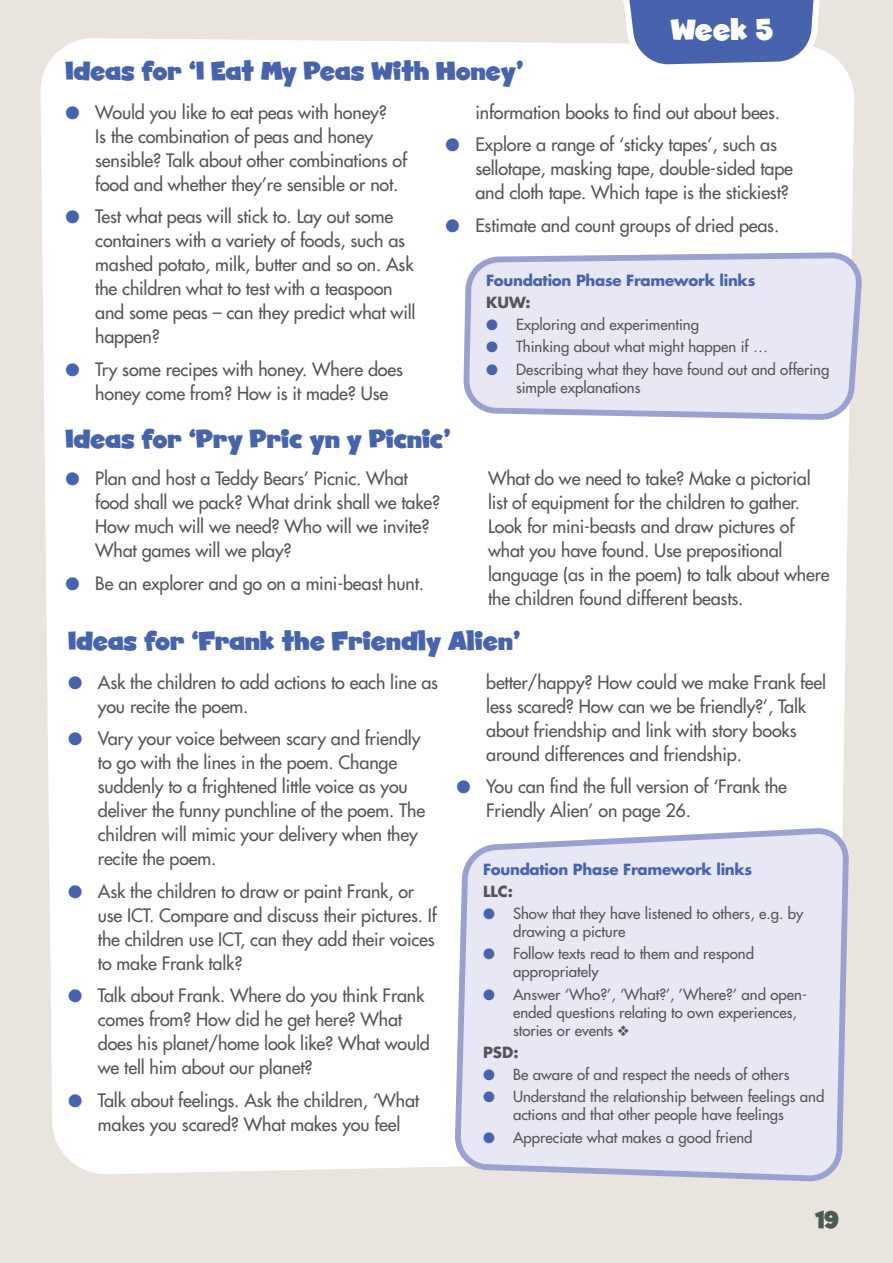
<style>
.page{position:relative;width:893px;height:1263px;background:#e9e5de}
.page>*{position:absolute;margin:0;border:0;box-sizing:border-box;transform-origin:0 0}
.t1{font:31.2px "Ghost Kid AOE";color:#fff}
.Subs{font:27px "Ghost Kid AOE";color:#4863ae}
.t2{font:24px "Ghost Kid AOE";color:#4b5a52}
.Body_2{font:18px/24px "Futura LT";letter-spacing:-.01em;color:#54565a}
.Body_3{font:500 15px/18px "Futura CE";color:#54565a}
.Sub_2{font:700 15px "Futura CE";letter-spacing:-.02em;color:#4863ae}
.Sub_2-2{font:700 15px "Futura CE";color:#54565a}
.Body_3-2{font:700 15px "Futura CE";color:#54565a}
.s1{color:#4863ae}
</style>
<div class="page">
<div style="left:40px;top:38px;width:814px;height:1136px;background:#fff"></div>
<svg style="left:462px;top:249px;width:398px;height:168px;background:#e1e3f1"></svg>
<svg style="left:457px;top:824px;width:395px;height:355px;background:#e3e4f1"></svg>
<svg style="left:619px;top:0;width:204px;height:74px;background:#7b8ec3"></svg>
<p class="Subs" style="left:65px;top:55px;width:460px">Ideas for ‘I Eat My Peas With Honey’</p>
<p class="t1" style="left:671px;top:12px;width:104px">Week 5</p>
<p class="Body_2" style="left:95px;top:100px;width:313px;text-indent:-30px"><span class="s1">●</span> Would you like to eat peas with honey?<br>Is the combination of peas and honey sensible? Talk about other combinations of food and whether they’re sensible or not.</p>
<p class="Body_2" style="left:95px;top:205px;width:322px;text-indent:-30px"><span class="s1">●</span> Test what peas will stick to. Lay out some containers with a variety of foods, such as mashed potato, milk, butter and so on. Ask the children what to test with a teaspoon and some peas – can they predict what will happen?</p>
<p class="Body_2" style="left:95px;top:357px;width:309px;text-indent:-30px"><span class="s1">●</span> Try some recipes with honey. Where does honey come from? How is it made? Use</p>
<p class="Body_2" style="left:475px;top:100px;width:306px">information books to find out about bees.</p>
<p class="Body_2" style="left:475px;top:133px;width:319px;text-indent:-30px"><span class="s1">●</span> Explore a range of ‘sticky tapes’, such as sellotape, masking tape, double-sided tape and cloth tape. Which tape is the stickiest?</p>
<p class="Body_2" style="left:446px;top:213px;width:335px"><span class="s1">●</span> Estimate and count groups of dried peas.</p>
<p class="Sub_2" style="left:486px;top:269px;width:271px">Foundation Phase Framework links</p>
<p class="Sub_2-2" style="left:486px;top:291px;width:46px">KUW:</p>
<p class="Body_3" style="left:486px;top:315px;width:215px"><span class="s1">●</span> Exploring and experimenting</p>
<p class="Body_3" style="left:486px;top:337px;width:283px"><span class="s1">●</span> Thinking about what might happen if …</p>
<p class="Body_3" style="left:516px;top:359px;width:315px;text-indent:-30px"><span class="s1">●</span> Describing what they have found out and offering simple explanations</p>
<p class="Subs" style="left:65px;top:423px;width:387px">Ideas for ‘Pry Pric yn y Picnic’</p>
<p class="Body_2" style="left:95px;top:466px;width:347px;text-indent:-30px"><span class="s1">●</span> Plan and host a Teddy Bears’ Picnic. What food shall we pack? What drink shall we take?<br>How much will we need? Who will we invite?<br>What games will we play?</p>
<p class="Body_2" style="left:65px;top:571px;width:360px"><span class="s1">●</span> Be an explorer and go on a mini-beast hunt.</p>
<p class="Body_2" style="left:488px;top:466px;width:343px">What do we need to take? Make a pictorial list of equipment for the children to gather.<br>Look for mini-beasts and draw pictures of what you have found. Use prepositional language (as in the poem) to talk about where the children found different beasts.</p>
<p class="Subs" style="left:68px;top:625px;width:454px">Ideas for ‘Frank the Friendly Alien’</p>
<p class="Body_2" style="left:98px;top:670px;width:342px;text-indent:-30px"><span class="s1">●</span> Ask the children to add actions to each line as you recite the poem.</p>
<p class="Body_2" style="left:98px;top:726px;width:329px;text-indent:-30px"><span class="s1">●</span> Vary your voice between scary and friendly to go with the lines in the poem. Change suddenly to a frightened little voice as you deliver the funny punchline of the poem. The children will mimic your delivery when they recite the poem.</p>
<p class="Body_2" style="left:98px;top:879px;width:340px;text-indent:-30px"><span class="s1">●</span> Ask the children to draw or paint Frank, or use ICT. Compare and discuss their pictures. If the children use ICT, can they add their voices to make Frank talk?</p>
<p class="Body_2" style="left:98px;top:983px;width:333px;text-indent:-30px"><span class="s1">●</span> Talk about Frank. Where do you think Frank comes from? How did he get here? What does his planet/home look like? What would we tell him about our planet?</p>
<p class="Body_2" style="left:98px;top:1088px;width:323px;text-indent:-30px"><span class="s1">●</span> Talk about feelings. Ask the children, ‘What makes you scared? What makes you feel</p>
<p class="Body_2" style="left:486px;top:670px;width:341px">better/happy? How could we make Frank feel less scared? How can we be friendly?’, Talk about friendship and link with story books around differences and friendship.</p>
<p class="Body_2" style="left:486px;top:774px;width:302px;text-indent:-30px"><span class="s1">●</span> You can find the full version of ‘Frank the<br>Friendly Alien’ on page 26.</p>
<p class="Sub_2" style="left:483px;top:858px;width:271px">Foundation Phase Framework links</p>
<p class="Sub_2-2" style="left:483px;top:880px;width:31px">LLC:</p>
<p class="Body_3" style="left:513px;top:904px;width:292px;text-indent:-30px"><span class="s1">●</span> Show that they have listened to others, e.g. by drawing a picture</p>
<p class="Body_3" style="left:513px;top:944px;width:243px;text-indent:-30px"><span class="s1">●</span> Follow texts read to them and respond appropriately</p>
<p class="Body_3" style="left:513px;top:984px;width:295px;text-indent:-30px"><span class="s1">●</span> Answer ‘Who?’, ‘What?’, ’Where?’ and open&shy;ended questions relating to own experiences, stories or events ❖</p>
<p class="Body_3-2" style="left:483px;top:1041px;width:37px">PSD:</p>
<p class="Body_3" style="left:483px;top:1065px;width:308px"><span class="s1">●</span> Be aware of and respect the needs of others</p>
<p class="Body_3" style="left:513px;top:1087px;width:313px;text-indent:-30px"><span class="s1">●</span> Understand the relationship between feelings and actions and that other people have feelings</p>
<p class="Body_3" style="left:483px;top:1127px;width:271px"><span class="s1">●</span> Appreciate what makes a good friend</p>
<p class="t2" style="left:815px;top:1205px;width:26px">19</p>
</div>
